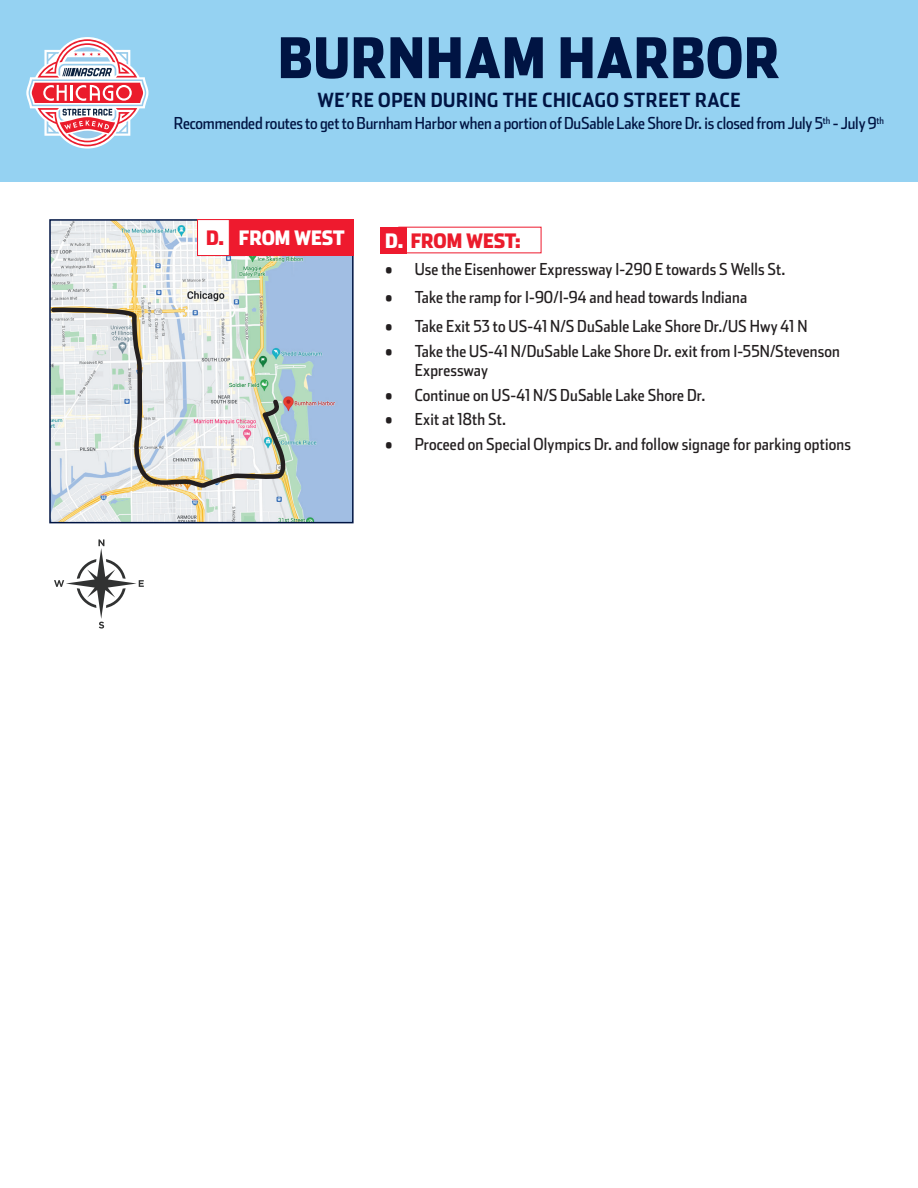
<style>
.page{position:relative;width:918px;height:1188px;background:#fff}
.page>*{position:absolute;margin:0;border:0;box-sizing:border-box;transform-origin:0 0}
.t1{font:900 55.5px "Stainless Cond";letter-spacing:.02em;color:#001443}
.t2{font:900 19.8px "Stainless Cond";letter-spacing:-.005em;color:#eb1c2c}
.t3{font:900 19.8px "Stainless Cond";letter-spacing:-.005em;color:#fff}
.t4{font:700 19.5px "Stainless Cond";letter-spacing:.03em;color:#001443}
.t5{font:16.5px/19.8px "Stainless Cond";letter-spacing:.01em;color:#231f20}
.t6{font:16.5px "Stainless Cond";letter-spacing:-.01em;color:#001443}
.s1{color:#ee1a2e}
.s2{color:#fff}
</style>
<div class="page">
<svg style="left:49px;top:219px;width:305px;height:305px;background:#c0d0da"></svg>
<svg style="left:49px;top:305px;width:241px;height:189px;background:#d3d8d5"></svg>
<div style="left:0;top:0;width:918px;height:181px;background:#95d2f2"></div>
<div style="left:197px;top:219px;width:157px;height:37px;background:#ee1a2e"></div>
<div style="left:197px;top:219px;width:33px;height:37px;background:#fff;border:1px solid #ee1a2e"></div>
<div style="left:381px;top:227px;width:26px;height:26px;background:#ee1a2e"></div>
<svg style="left:54px;top:539px;width:90px;height:90px"></svg>
<svg style="left:26px;top:37px;width:122px;height:112px"></svg>
<h1 class="t1" style="left:278px;top:25px;width:503px">BURNHAM HARBOR</h1>
<p class="t4" style="left:317px;top:88px;width:425px">WE’RE OPEN DURING THE CHICAGO STREET RACE</p>
<p class="t6" style="left:174px;top:113px;width:712px">Recommended routes to get to Burnham Harbor when a portion of DuSable Lake Shore Dr. is closed from July 5<sup>th</sup> - July 9<sup>th</sup></p>
<p class="t3" style="left:206px;top:227px;width:140px"><span class="s1">D.</span> FROM WEST</p>
<p class="t2" style="left:385px;top:229px;width:137px"><span class="s2">D.</span> FROM WEST:</p>
<p class="t5" style="left:385px;top:259px;width:402px">• Use the Eisenhower Expressway I-290 E towards S Wells St.</p>
<p class="t5" style="left:385px;top:288px;width:364px">• Take the ramp for I-90/I-94 and head towards Indiana</p>
<p class="t5" style="left:385px;top:316px;width:424px">• Take Exit 53 to US-41 N/S DuSable Lake Shore Dr./US Hwy 41 N</p>
<p class="t5" style="left:415px;top:341px;width:427px;text-indent:-30px">• Take the US-41 N/DuSable Lake Shore Dr. exit from I-55N/Stevenson<br>Expressway</p>
<p class="t5" style="left:385px;top:385px;width:322px">• Continue on US-41 N/S DuSable Lake Shore Dr.</p>
<p class="t5" style="left:385px;top:409px;width:123px">• Exit at 18th St.</p>
<p class="t5" style="left:385px;top:434px;width:467px">• Proceed on Special Olympics Dr. and follow signage for parking options</p>
</div>
